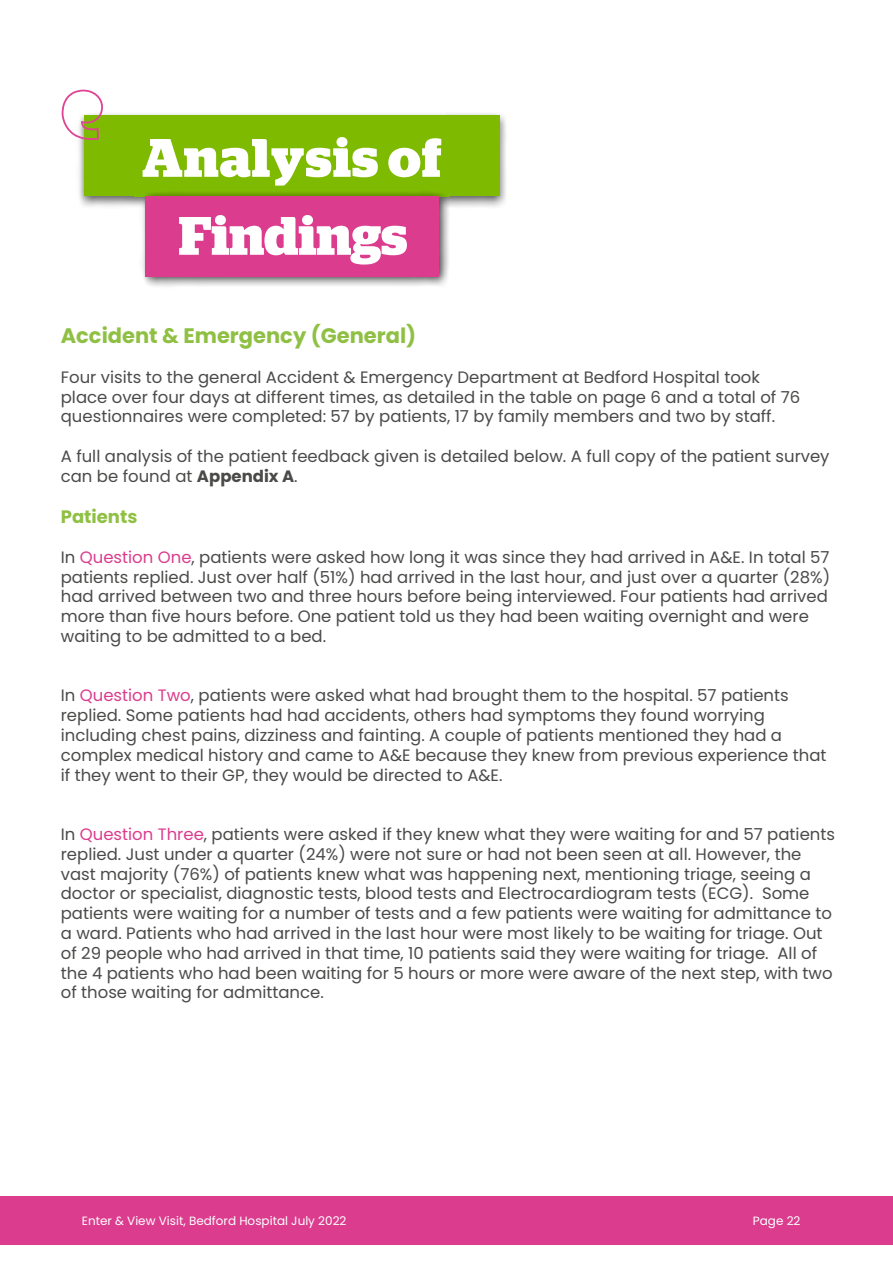
<style>
.page{position:relative;width:893px;height:1263px;background:#fff}
.page>*{position:absolute;margin:0;border:0;box-sizing:border-box;transform-origin:0 0}
.t1{font:700 54px/78px "Stag";letter-spacing:.02em;color:#fff;text-align:center}
.t2{font:700 21px "Poppins";color:#8fc043}
.t3{font:700 18px "Poppins";color:#8fc043}
.t4{font:16.5px/19.8px "Poppins";color:#4a4a49}
.t5{font:12px "Poppins";color:#fff}
.s1{font-weight:700}
.s2{color:#db3c8e}
</style>
<div class="page">
<div style="left:0;top:1196px;width:893px;height:49px;background:#db3c8e"></div>
<div style="left:75px;top:110px;width:433px;height:99px;background:#000;opacity:.61"></div>
<div style="left:84px;top:115px;width:415px;height:81px;background:#7ebb00"></div>
<svg style="left:62px;top:90px;width:41px;height:50px"></svg>
<div style="left:139px;top:190px;width:311px;height:98px;background:#000;opacity:.75"></div>
<div style="left:145px;top:196px;width:294px;height:80px;background:#db3c8e"></div>
<h1 class="t1" style="left:142px;top:119px;width:301px">Analysis of<br>Findings</h1>
<p class="t2" style="left:61px;top:324px;width:357px">Accident &amp; Emergency (General)</p>
<p class="t4" style="left:61px;top:367px;width:741px">Four visits to the general Accident &amp; Emergency Department at Bedford Hospital took place over four days at different times, as detailed in the table on page 6 and a total of 76 questionnaires were completed: 57 by patients, 17 by family members and two by staff.</p>
<p class="t4" style="left:61px;top:446px;width:770px">A full analysis of the patient feedback given is detailed below. A full copy of the patient survey can be found at <span class="s1">Appendix A</span>.</p>
<p class="t3" style="left:61px;top:506px;width:78px">Patients</p>
<p class="t4" style="left:61px;top:547px;width:771px">In <span class="s2">Question One</span>, patients were asked how long it was since they had arrived in A&amp;E. In total 57 patients replied. Just over half (51%) had arrived in the last hour, and just over a quarter (28%) had arrived between two and three hours before being interviewed. Four patients had arrived more than five hours before. One patient told us they had been waiting overnight and were waiting to be admitted to a bed.</p>
<p class="t4" style="left:61px;top:686px;width:767px">In <span class="s2">Question Two</span>, patients were asked what had brought them to the hospital. 57 patients replied. Some patients had had accidents, others had symptoms they found worrying including chest pains, dizziness and fainting. A couple of patients mentioned they had a complex medical history and came to A&amp;E because they knew from previous experience that if they went to their GP, they would be directed to A&amp;E.</p>
<p class="t4" style="left:61px;top:824px;width:776px">In <span class="s2">Question Three</span>, patients were asked if they knew what they were waiting for and 57 patients replied. Just under a quarter (24%) were not sure or had not been seen at all. However, the vast majority (76%) of patients knew what was happening next, mentioning triage, seeing a doctor or specialist, diagnostic tests, blood tests and Electrocardiogram tests (ECG). Some patients were waiting for a number of tests and a few patients were waiting for admittance to a ward. Patients who had arrived in the last hour were most likely to be waiting for triage. Out of 29 people who had arrived in that time, 10 patients said they were waiting for triage. All of the 4 patients who had been waiting for 5 hours or more were aware of the next step, with two of those waiting for admittance.</p>
<p class="t5" style="left:82px;top:1213px;width:266px">Enter &amp; View Visit, Bedford Hospital July 2022</p>
<p class="t5" style="left:753px;top:1213px;width:49px">Page 22</p>
</div>
